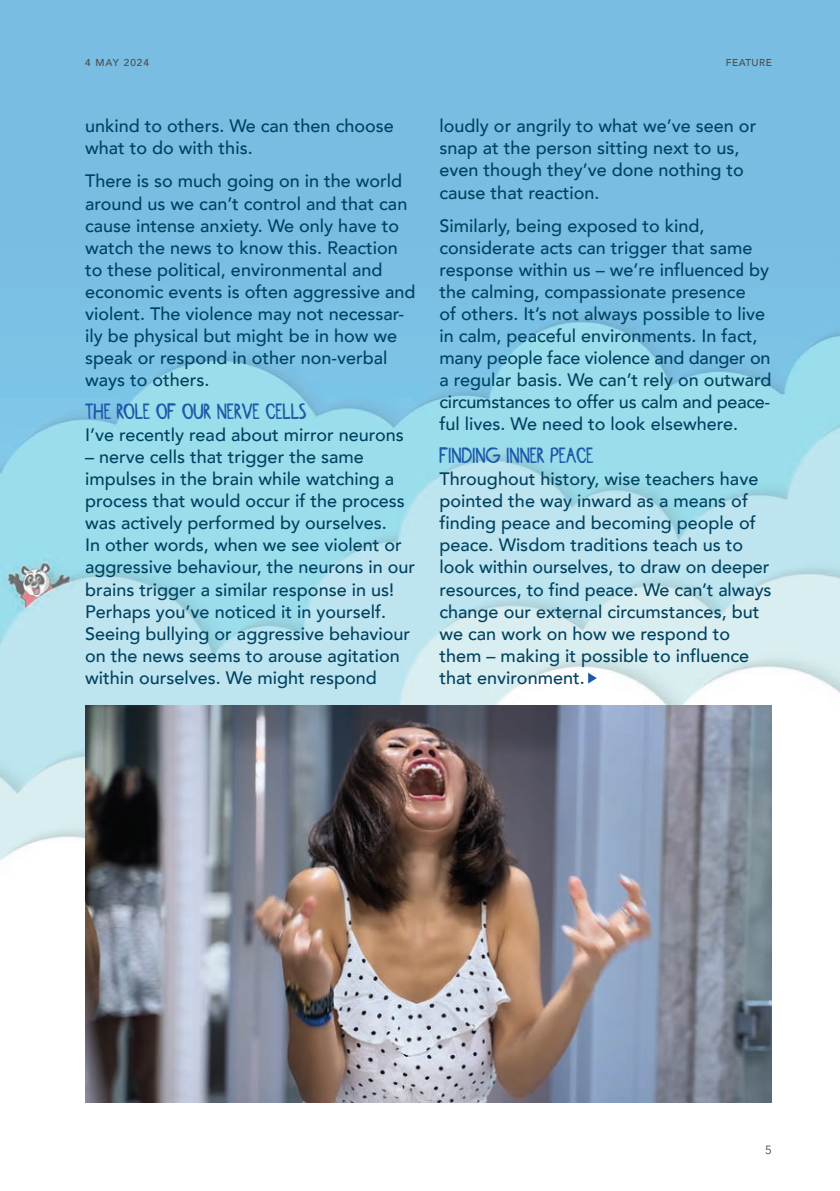
<style>
.page{position:relative;width:840px;height:1191px;background:#fff}
.page>*{position:absolute;margin:0;border:0;box-sizing:border-box;transform-origin:0 0}
.Intext_Subhead{font:22px "Greta Grotesk";letter-spacing:.01em;color:#1d59a8}
.Salvos_Body{font:500 18px/22px "Avenir";color:#004261}
.t1{font:12px "Avenir";color:#4b4c4d}
.Page_name_-_Right{font:500 10px "Avenir";letter-spacing:.05em;color:#4b4c4d}
</style>
<div class="page">
<img style="left:0;top:0;width:839px;height:1103px">
<svg style="left:587px;top:672px;width:9px;height:11px"></svg>
<img style="left:85px;top:706px;width:686px;height:396px">
<p class="Page_name_-_Right" style="left:85px;top:54px;width:65px">4 May 2024</p>
<p class="Salvos_Body" style="left:85px;top:114px;width:310px">unkind to others. We can then choose what to do with this.</p>
<p class="Salvos_Body" style="left:85px;top:169px;width:332px">There is so much going on in the world around us we can’t control and that can cause intense anxiety. We only have to watch the news to know this. Reaction to these political, environmental and economic events is often aggressive and violent. The violence may not necessar&shy;ily be physical but might be in how we speak or respond in other non-verbal ways to others.</p>
<p class="Intext_Subhead" style="left:85px;top:401px;width:222px">THE ROLE OF OUR NERVE CELLS</p>
<p class="Salvos_Body" style="left:85px;top:423px;width:320px">I’ve recently read about mirror neurons</p>
<p class="Salvos_Body" style="left:85px;top:445px;width:331px">– nerve cells that trigger the same impulses in the brain while watching a process that would occur if the process was actively performed by ourselves.<br>In other words, when we see violent or aggressive behaviour, the neurons in our brains trigger a similar response in us!<br>Perhaps you’ve noticed it in yourself.<br>Seeing bullying or aggressive behaviour on the news seems to arouse agitation within ourselves. We might respond</p>
<p class="Page_name_-_Right" style="left:725px;top:54px;width:47px">FEATURE</p>
<p class="Salvos_Body" style="left:439px;top:114px;width:318px">loudly or angrily to what we’ve seen or snap at the person sitting next to us, even though they’ve done nothing to cause that reaction.</p>
<p class="Salvos_Body" style="left:439px;top:213px;width:333px">Similarly, being exposed to kind, considerate acts can trigger that same response within us – we’re influenced by the calming, compassionate presence<br>of others. It’s not always possible to live in calm, peaceful environments. In fact, many people face violence and danger on a regular basis. We can’t rely on outward circumstances to offer us calm and peace&shy;ful lives. We need to look elsewhere.</p>
<p class="Intext_Subhead" style="left:439px;top:445px;width:155px">FINDING INNER PEACE</p>
<p class="Salvos_Body" style="left:439px;top:467px;width:333px">Throughout history, wise teachers have pointed the way inward as a means of finding peace and becoming people of peace. Wisdom traditions teach us to look within ourselves, to draw on deeper resources, to find peace. We can’t always change our external circumstances, but we can work on how we respond to them – making it possible to influence that environment.</p>
<p class="t1" style="left:764px;top:1142px;width:8px">5</p>
</div>
